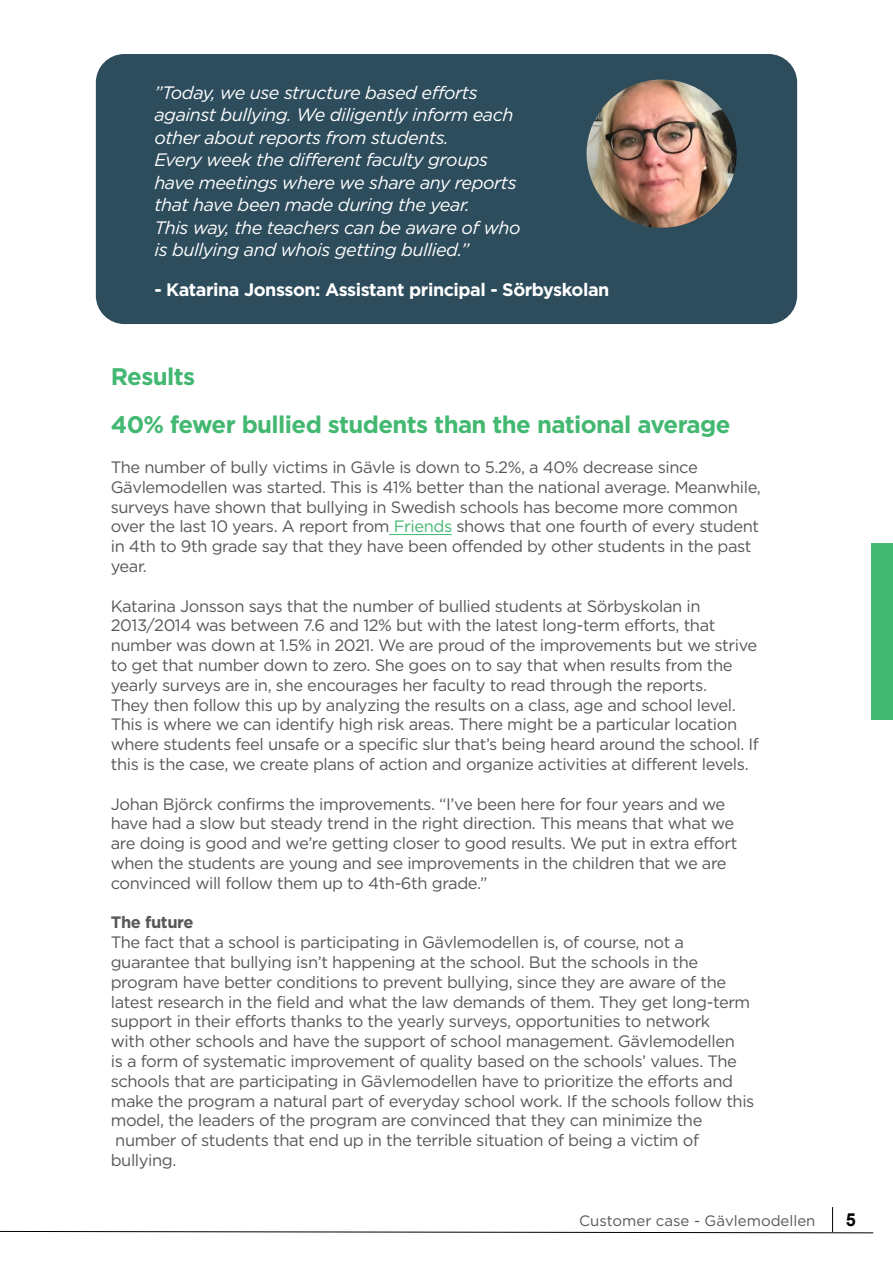
<style>
.page{position:relative;width:893px;height:1263px;background:#fff}
.page>*{position:absolute;margin:0;border:0;box-sizing:border-box;transform-origin:0 0}
.t1{font:700 24px/48px "Gotham";letter-spacing:-.025em;color:#43b871}
.t2{font:italic 18px/22.5px "Gotham";letter-spacing:-.025em;color:#fff}
.t3{font:700 18px "Gotham";letter-spacing:-.025em;color:#fff}
.t4{font:700 18px "Arial";color:#000}
.t5{font:16.5px/19.8px "Gotham";letter-spacing:-.025em;color:#58585a}
.t6{font:700 16.5px "Gotham";letter-spacing:-.025em;color:#58585a}
.t7{font:15px "Gotham";color:#58585a}
.s1{color:#43b871}
</style>
<div class="page">
<div style="left:872px;top:543px;width:21px;height:177px;background:#42b870"></div>
<div style="left:96px;top:54px;width:701px;height:270px;background:#2d4c5c;border-radius:28px"></div>
<svg style="left:0;top:1207px;width:874px;height:26px"></svg>
<hr style="left:389px;top:534px;width:63px;height:1px;background:#43b871">
<img style="left:586px;top:80px;width:151px;height:148px">
<p class="t2" style="left:154px;top:81px;width:368px">”Today, we use structure based efforts against bullying. We diligently inform each other about reports from students.<br>Every week the different faculty groups have meetings where we share any reports that have been made during the year.<br>This way, the teachers can be aware of who is bullying and whois getting bullied.”</p>
<p class="t3" style="left:154px;top:279px;width:457px">- Katarina Jonsson: Assistant principal - Sörbyskolan</p>
<h1 class="t1" style="left:111px;top:352px;width:621px">Results<br>40% fewer bullied students than the national average</h1>
<p class="t5" style="left:111px;top:457px;width:652px">The number of bully victims in Gävle is down to 5.2%, a 40% decrease since Gävlemodellen was started. This is 41% better than the national average. Meanwhile, surveys have shown that bullying in Swedish schools has become more common over the last 10 years. A report from <span class="s1">Friends</span> shows that one fourth of every student in 4th to 9th grade say that they have been offended by other students in the past year.</p>
<p class="t5" style="left:111px;top:595px;width:650px">Katarina Jonsson says that the number of bullied students at Sörbyskolan in 2013/2014 was between 7.6 and 12% but with the latest long-term efforts, that number was down at 1.5% in 2021. We are proud of the improvements but we strive to get that number down to zero. She goes on to say that when results from the yearly surveys are in, she encourages her faculty to read through the reports.<br>They then follow this up by analyzing the results on a class, age and school level.<br>This is where we can identify high risk areas. There might be a particular location where students feel unsafe or a specific slur that’s being heard around the school. If this is the case, we create plans of action and organize activities at different levels.</p>
<p class="t5" style="left:111px;top:793px;width:628px">Johan Björck confirms the improvements. “I’ve been here for four years and we have had a slow but steady trend in the right direction. This means that what we are doing is good and we’re getting closer to good results. We put in extra effort when the students are young and see improvements in the children that we are convinced will follow them up to 4th-6th grade.”</p>
<p class="t6" style="left:111px;top:913px;width:84px">The future</p>
<p class="t5" style="left:111px;top:932px;width:645px">The fact that a school is participating in Gävlemodellen is, of course, not a guarantee that bullying isn’t happening at the school. But the schools in the program have better conditions to prevent bullying, since they are aware of the latest research in the field and what the law demands of them. They get long-term support in their efforts thanks to the yearly surveys, opportunities to network<br>with other schools and have the support of school management. Gävlemodellen<br>is a form of systematic improvement of quality based on the schools’ values. The schools that are participating in Gävlemodellen have to prioritize the efforts and make the program a natural part of everyday school work. If the schools follow this model, the leaders of the program are convinced that they can minimize the number of students that end up in the terrible situation of being a victim of bullying.</p>
<p class="t7" style="left:579px;top:1212px;width:238px">Customer case - Gävlemodellen</p>
<p class="t4" style="left:846px;top:1208px;width:12px">5</p>
</div>
